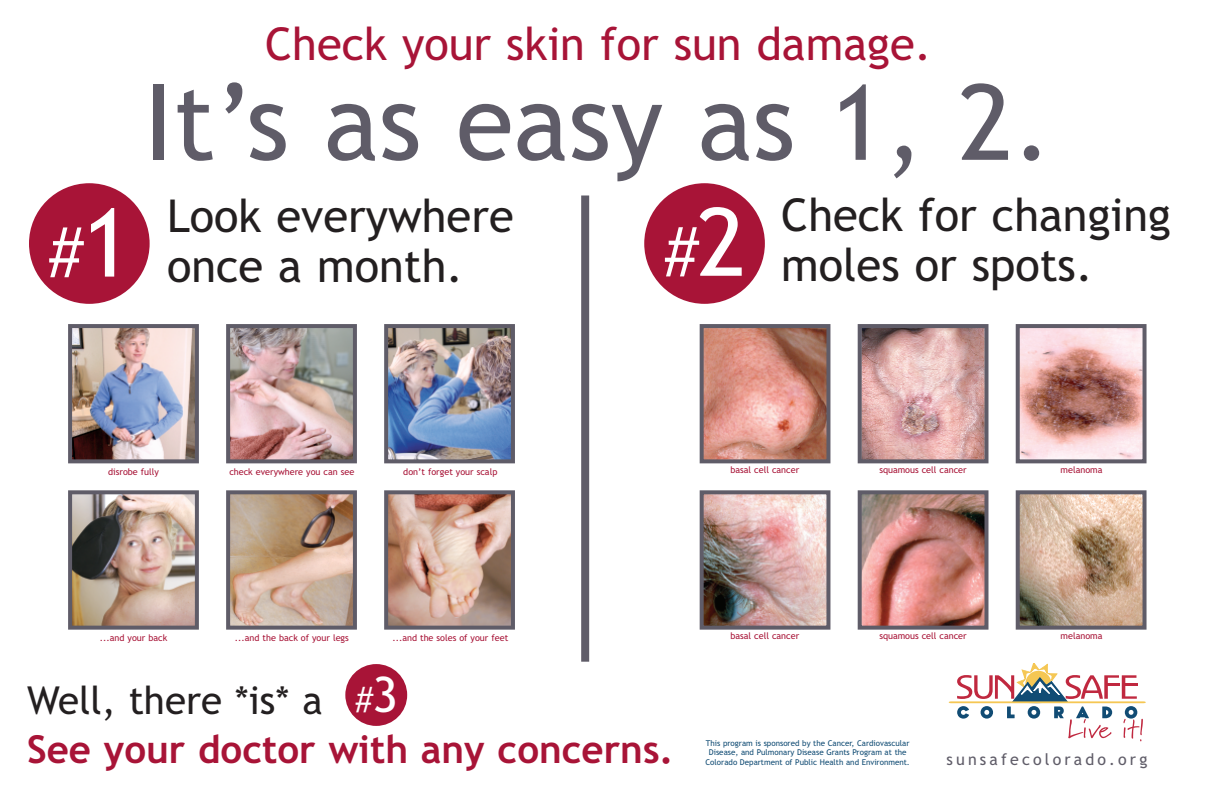
<style>
.page{position:relative;width:1224px;height:792px;background:#fff}
.page>*{position:absolute;margin:0;border:0;box-sizing:border-box;transform-origin:0 0}
.t1{font:105px "Trebuchet MS";color:#5f5c68}
.t2{font:67.7px "Trebuchet MS";color:#fff}
.t3{font:45.3px/50px "Trebuchet MS";color:#231f20}
.t4{font:45.3px "Trebuchet MS";color:#a81437}
.t5{font:700 38.5px "Trebuchet MS";color:#a81437}
.t6{font:38.5px "Trebuchet MS";color:#231f20}
.t7{font:34.7px "Trebuchet MS";color:#fff}
.t8{font:16px "Trebuchet MS";letter-spacing:.195em;color:#5f5c68}
.t9{font:9.1px "Trebuchet MS";color:#a81437}
.t10{font:8px/9.6px "Trebuchet MS";color:#114c74;text-align:center}
.s1{font-size:95.5px}
.s2{font-size:66.9px;color:#fff}
.s3{font-size:94.4px;color:#fff}
.s4{font-size:49px}
</style>
<div class="page">
<div style="left:29px;top:183px;width:121px;height:121px;background:#a81437;border-radius:50%"></div>
<div style="left:644px;top:183px;width:121px;height:121px;background:#a81437;border-radius:50%"></div>
<div style="left:581px;top:195px;width:8px;height:467px;background:#5f5c68"></div>
<img style="left:73px;top:329px;width:121px;height:129px">
<div style="left:68px;top:324px;width:131px;height:139px;border:4px solid #5f5c68"></div>
<img style="left:231px;top:329px;width:121px;height:129px">
<div style="left:226px;top:324px;width:131px;height:139px;border:4px solid #5f5c68"></div>
<img style="left:389px;top:329px;width:121px;height:129px">
<div style="left:384px;top:324px;width:131px;height:139px;border:4px solid #5f5c68"></div>
<img style="left:73px;top:495px;width:121px;height:130px">
<div style="left:68px;top:490px;width:131px;height:140px;border:4px solid #5f5c68"></div>
<img style="left:231px;top:495px;width:121px;height:130px">
<div style="left:226px;top:490px;width:131px;height:140px;border:4px solid #5f5c68"></div>
<img style="left:389px;top:495px;width:121px;height:130px">
<div style="left:384px;top:490px;width:131px;height:140px;border:4px solid #5f5c68"></div>
<img style="left:705px;top:329px;width:120px;height:129px">
<div style="left:700px;top:324px;width:130px;height:139px;border:4px solid #5f5c68"></div>
<img style="left:863px;top:329px;width:120px;height:129px">
<div style="left:858px;top:324px;width:130px;height:139px;border:4px solid #5f5c68"></div>
<img style="left:1021px;top:329px;width:121px;height:129px">
<div style="left:1016px;top:324px;width:131px;height:139px;border:4px solid #5f5c68"></div>
<img style="left:705px;top:495px;width:120px;height:130px">
<div style="left:700px;top:490px;width:130px;height:140px;border:4px solid #5f5c68"></div>
<img style="left:863px;top:495px;width:120px;height:130px">
<div style="left:858px;top:490px;width:130px;height:140px;border:4px solid #5f5c68"></div>
<img style="left:1021px;top:495px;width:121px;height:130px">
<div style="left:1016px;top:490px;width:131px;height:140px;border:4px solid #5f5c68"></div>
<div style="left:345px;top:664px;width:62px;height:62px;background:#a81437;border-radius:50%"></div>
<hr style="left:951px;top:701px;width:193px;height:3px;background:#f5c754">
<svg style="left:957px;top:663px;width:186px;height:78px"></svg>
<h3 class="t4" style="left:265px;top:18px;width:668px">Check your skin for sun damage.</h3>
<h1 class="t1" style="left:144px;top:62px;width:909px">It’s as easy as 1, 2.</h1>
<h2 class="t2" style="left:48px;top:214px;width:85px">#<span class="s1">1</span></h2>
<h3 class="t3" style="left:664px;top:190px;width:509px;text-indent:118px">Check for changing <span class="s2">#</span><span class="s3">2</span> moles or spots.</h3>
<h3 class="t3" style="left:167px;top:191px;width:348px">Look everywhere once a month.</h3>
<p class="t9" style="left:108px;top:467px;width:52px">disrobe fully</p>
<p class="t9" style="left:229px;top:467px;width:126px">check everywhere you can see</p>
<p class="t9" style="left:403px;top:467px;width:96px">don’t forget your scalp</p>
<p class="t9" style="left:730px;top:465px;width:70px">basal cell cancer</p>
<p class="t9" style="left:879px;top:465px;width:89px">squamous cell cancer</p>
<p class="t9" style="left:1061px;top:465px;width:44px">melanoma</p>
<p class="t9" style="left:100px;top:633px;width:69px">...and your back</p>
<p class="t9" style="left:235px;top:633px;width:116px">...and the back of your legs</p>
<p class="t9" style="left:392px;top:633px;width:117px">...and the soles of your feet</p>
<h3 class="t7" style="left:355px;top:680px;width:44px">#<span class="s4">3</span></h3>
<h3 class="t6" style="left:27px;top:678px;width:297px">Well, there *is* a</h3>
<h3 class="t5" style="left:27px;top:727px;width:648px">See your doctor with any concerns.</h3>
<p class="t9" style="left:730px;top:631px;width:70px">basal cell cancer</p>
<p class="t9" style="left:879px;top:631px;width:89px">squamous cell cancer</p>
<p class="t9" style="left:1061px;top:631px;width:44px">melanoma</p>
<p class="t10" style="left:706px;top:738px;width:206px">This program is sponsored by the Cancer, Cardiovascular<br>Disease, and Pulmonary Disease Grants Program at the<br>Colorado Department of Public Health and Environment.</p>
<h3 class="t8" style="left:946px;top:750px;width:202px">sunsafecolorado.org</h3>
</div>
